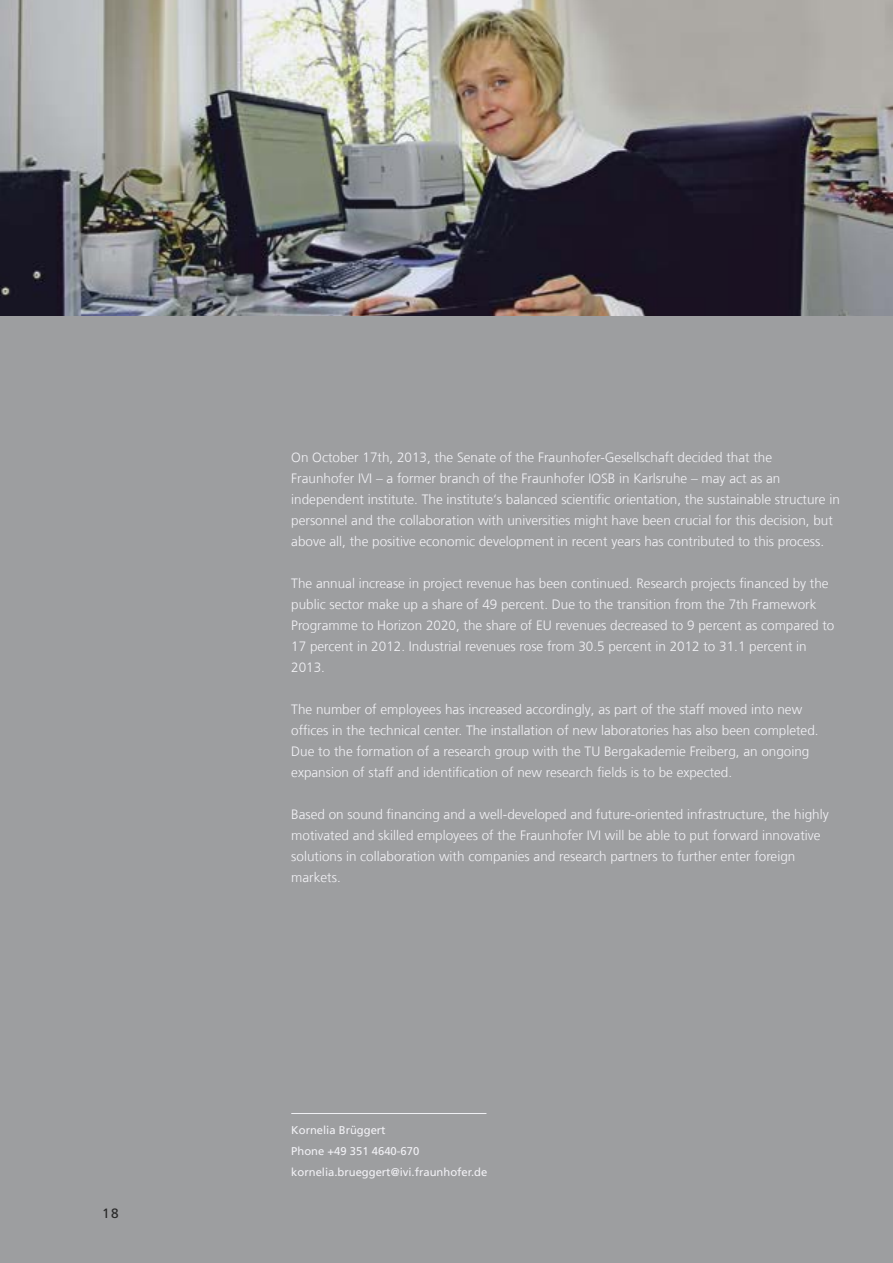
<style>
.page{position:relative;width:893px;height:1263px;background:#fff}
.page>*{position:absolute;margin:0;border:0;box-sizing:border-box;transform-origin:0 0}
.t1{font:300 13.5px/21px "Frutiger LT Com";color:#f2f2f6}
.t2{font:13.5px "Frutiger LT Com";color:#292929}
.t3{font:11.25px/21px "Frutiger LT Com";color:#f2f2f6}
</style>
<div class="page">
<div style="left:0;top:139px;width:893px;height:1124px;background:#9d9ea0"></div>
<hr style="left:291px;top:1113px;width:195px;height:1px;background:#f2f2f6">
<img style="left:0;top:0;width:893px;height:315px">
<p class="t2" style="left:102px;top:1205px;width:18px">18</p>
<p class="t1" style="left:291px;top:447px;width:550px">On October 17th, 2013, the Senate of the Fraunhofer-Gesellschaft decided that the<br>Fraunhofer IVI – a former branch of the Fraunhofer IOSB in Karlsruhe – may act as an independent institute. The institute‘s balanced scientific orientation, the sustainable structure in personnel and the collaboration with universities might have been crucial for this decision, but above all, the positive economic development in recent years has contributed to this process.</p>
<p class="t1" style="left:291px;top:573px;width:545px">The annual increase in project revenue has been continued. Research projects financed by the public sector make up a share of 49 percent. Due to the transition from the 7th Framework Programme to Horizon 2020, the share of EU revenues decreased to 9 percent as compared to 17 percent in 2012. Industrial revenues rose from 30.5 percent in 2012 to 31.1 percent in 2013.</p>
<p class="t1" style="left:291px;top:699px;width:529px">The number of employees has increased accordingly, as part of the staff moved into new offices in the technical center. The installation of new laboratories has also been completed.<br>Due to the formation of a research group with the TU Bergakademie Freiberg, an ongoing expansion of staff and identification of new research fields is to be expected.</p>
<p class="t1" style="left:291px;top:804px;width:539px">Based on sound financing and a well-developed and future-oriented infrastructure, the highly motivated and skilled employees of the Fraunhofer IVI will be able to put forward innovative solutions in collaboration with companies and research partners to further enter foreign markets.</p>
<p class="t3" style="left:291px;top:1120px;width:198px">Kornelia Brüggert<br>Phone +49 351 4640-670 kornelia.brueggert@ivi.fraunhofer.de</p>
</div>
